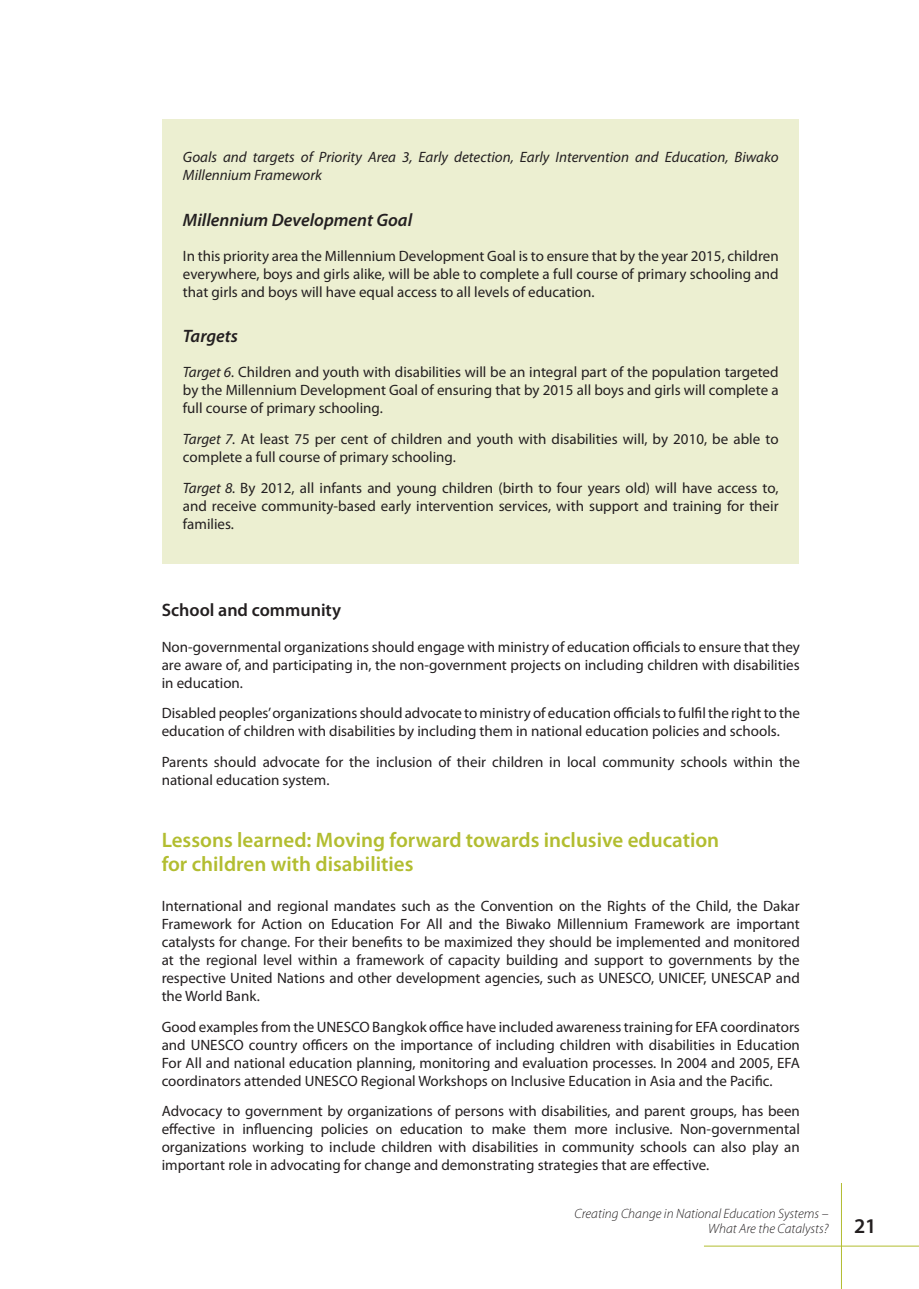
<style>
.page{position:relative;width:919px;height:1289px;background:#fff}
.page>*{position:absolute;margin:0;border:0;box-sizing:border-box;transform-origin:0 0}
.t1{font:600 21px/24px "Myriad Pro";color:#b2bd30}
.t2{font:600 21px "Myriad Pro";color:#231f20}
.t3{font:italic 600 18px "Myriad Pro";color:#231f20}
.t4{font:600 18px "Myriad Pro";color:#231f20}
.t5{font:15px/18px "Myriad Pro";color:#231f20;text-align:justify}
.t6{font:italic 15px/18px "Myriad Pro";color:#231f20}
.t7{font:italic 300 13.5px/15px "Myriad Pro";color:#231f20;text-align:right}
.s1{font-style:italic}
</style>
<div class="page">
<hr style="left:841px;top:1182px;width:1px;height:106px;background:#b2bd30">
<hr style="left:704px;top:1245px;width:214px;height:1px;background:#b2bd30">
<div style="left:162px;top:119px;width:636px;height:445px;background:#ecefd1"></div>
<p class="t6" style="left:183px;top:148px;width:597px">Goals and targets of Priority Area 3, Early detection, Early Intervention and Education, Biwako<br>Millennium Framework</p>
<p class="t3" style="left:183px;top:208px;width:231px">Millennium Development Goal</p>
<p class="t5" style="left:183px;top:246px;width:597px">In this priority area the Millennium Development Goal is to ensure that by the year 2015, children everywhere, boys and girls alike, will be able to complete a full course of primary schooling and that girls and boys will have equal access to all levels of education.</p>
<p class="t3" style="left:183px;top:324px;width:57px">Targets</p>
<p class="t5" style="left:183px;top:363px;width:597px"><span class="s1">Target 6.</span> Children and youth with disabilities will be an integral part of the population targeted by the Millennium Development Goal of ensuring that by 2015 all boys and girls will complete a full course of primary schooling.</p>
<p class="t5" style="left:183px;top:429px;width:597px"><span class="s1">Target 7.</span> At least 75 per cent of children and youth with disabilities will, by 2010, be able to complete a full course of primary schooling.</p>
<p class="t5" style="left:183px;top:478px;width:597px"><span class="s1">Target 8.</span> By 2012, all infants and young children (birth to four years old) will have access to, and receive community-based early intervention services, with support and training for their families.</p>
<p class="t4" style="left:162px;top:599px;width:181px">School and community</p>
<p class="t5" style="left:162px;top:637px;width:639px">Non-governmental organizations should engage with ministry of education officials to ensure that they are aware of, and participating in, the non-government projects on including children with disabilities in education.</p>
<p class="t5" style="left:162px;top:704px;width:639px">Disabled peoples’ organizations should advocate to ministry of education officials to fulfil the right to the education of children with disabilities by including them in national education policies and schools.</p>
<p class="t5" style="left:162px;top:752px;width:639px">Parents should advocate for the inclusion of their children in local community schools within the national education system.</p>
<h1 class="t1" style="left:162px;top:827px;width:559px">Lessons learned: Moving forward towards inclusive education for children with disabilities</h1>
<p class="t5" style="left:162px;top:896px;width:639px">International and regional mandates such as the Convention on the Rights of the Child, the Dakar Framework for Action on Education For All and the Biwako Millennium Framework are important catalysts for change. For their benefits to be maximized they should be implemented and monitored at the regional level within a framework of capacity building and support to governments by the respective United Nations and other development agencies, such as UNESCO, UNICEF, UNESCAP and the World Bank.</p>
<p class="t5" style="left:162px;top:1017px;width:639px">Good examples from the UNESCO Bangkok office have included awareness training for EFA coordinators and UNESCO country officers on the importance of including children with disabilities in Education For All and national education planning, monitoring and evaluation processes. In 2004 and 2005, EFA coordinators attended UNESCO Regional Workshops on Inclusive Education in Asia and the Pacific.</p>
<p class="t5" style="left:162px;top:1101px;width:639px">Advocacy to government by organizations of persons with disabilities, and parent groups, has been effective in influencing policies on education to make them more inclusive. Non-governmental organizations working to include children with disabilities in community schools can also play an important role in advocating for change and demonstrating strategies that are effective.</p>
<p class="t7" style="left:574px;top:1206px;width:255px">Creating Change in National Education Systems –<br>What Are the Catalysts?</p>
<h1 class="t2" style="left:854px;top:1212px;width:24px">21</h1>
</div>
